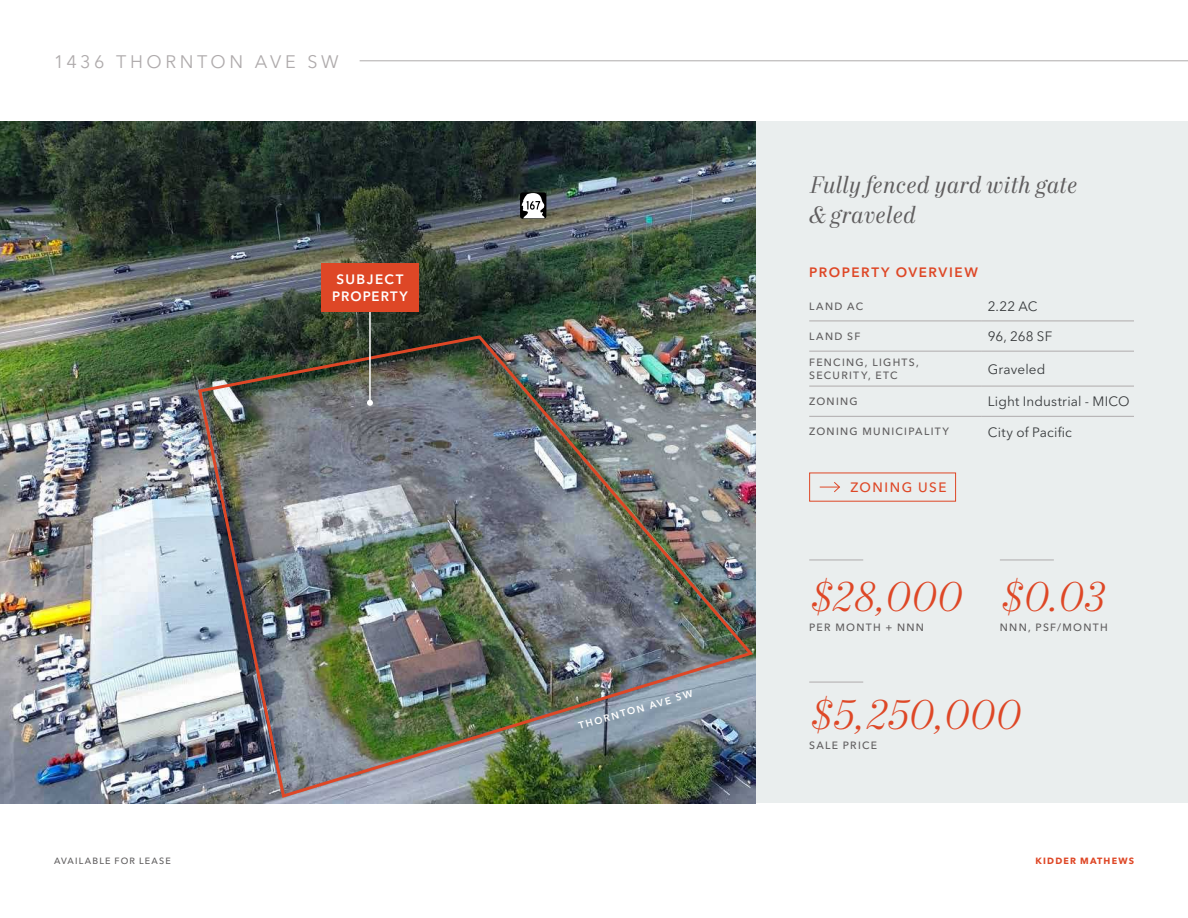
<style>
.page{position:relative;width:1188px;height:918px;background:#fff}
.page>*{position:absolute;margin:0;border:0;box-sizing:border-box;transform-origin:0 0}
.t1{font:italic 300 42px "Mort Modern 07";letter-spacing:.01em;color:#de4726}
.t2{font:italic 24px/30px "Mort Modern 08";letter-spacing:.01em;color:#5f5d5e}
.t3{font:18px "Avenir Next LT Pro";letter-spacing:.2em;color:#afabac}
.t4{font:13.5px "Avenir Next LT Pro";letter-spacing:.01em;color:#383b3d}
.t5{font:600 13.5px "Avenir Next LT Pro";letter-spacing:.115em;color:#de4726}
.t6{font:600 13.5px/16.5px "Avenir Next LT Pro";letter-spacing:.095em;color:#fff;text-align:center}
.t7{font:500 13.5px "Avenir Next LT Pro";letter-spacing:.115em;color:#de4726}
.t8{font:500 10.5px/13.5px "Avenir Next LT Pro";letter-spacing:.125em;color:#5f5d5e}
.t9{font:600 9.75px "Avenir Next LT Pro";color:#fff}
.t10{font:500 9px "Avenir Next LT Pro";letter-spacing:.13em;color:#5f5d5e}
.t11{font:700 9px "Avenir Next LT Pro";letter-spacing:.13em;color:#de4726}
</style>
<div class="page">
<img style="left:0;top:122px;width:756px;height:681px">
<div style="left:756px;top:122px;width:432px;height:681px;background:#eaeeee"></div>
<img style="left:196px;top:334px;width:560px;height:466px">
<hr style="left:809px;top:321px;width:172px;height:1px;background:#afabac">
<hr style="left:981px;top:321px;width:153px;height:1px;background:#afabac">
<hr style="left:809px;top:351px;width:172px;height:1px;background:#afabac">
<hr style="left:981px;top:351px;width:153px;height:1px;background:#afabac">
<hr style="left:809px;top:386px;width:172px;height:1px;background:#afabac">
<hr style="left:981px;top:386px;width:153px;height:1px;background:#afabac">
<hr style="left:809px;top:416px;width:172px;height:1px;background:#afabac">
<hr style="left:981px;top:416px;width:153px;height:1px;background:#afabac">
<hr style="left:809px;top:682px;width:54px;height:1px;background:#afabac">
<svg style="left:820px;top:482px;width:20px;height:11px"></svg>
<hr style="left:369px;top:303px;width:2px;height:100px;background:#fff">
<svg style="left:367px;top:400px;width:6px;height:6px"></svg>
<div style="left:321px;top:263px;width:97px;height:49px;background:#de4726"></div>
<hr style="left:809px;top:560px;width:54px;height:1px;background:#afabac">
<hr style="left:1000px;top:560px;width:54px;height:1px;background:#afabac">
<div style="left:520px;top:192px;width:26px;height:27px;background:#000;border-radius:3px"></div>
<svg style="left:522px;top:193px;width:23px;height:25px"></svg>
<hr style="left:360px;top:61px;width:828px;height:1px;background:#afabac">
<h3 class="t3" style="left:54px;top:51px;width:287px">1436 THORNTON AVE SW</h3>
<p class="t6" style="left:332px;top:271px;width:77px">SUBJECT<br>PROPERTY</p>
<p class="t9" style="left:577px;top:720px;width:120px;rotate:-16deg">THORNTON AVE SW</p>
<h2 class="t2" style="left:809px;top:171px;width:270px">Fully fenced yard with gate &amp; graveled</h2>
<p class="t5" style="left:809px;top:264px;width:170px">PROPERTY OVERVIEW</p>
<p class="t8" style="left:809px;top:299px;width:55px">LAND AC</p>
<p class="t4" style="left:988px;top:298px;width:51px">2.22 AC</p>
<p class="t8" style="left:809px;top:330px;width:53px">LAND SF</p>
<p class="t4" style="left:988px;top:328px;width:66px">96, 268 SF</p>
<p class="t8" style="left:809px;top:355px;width:111px">FENCING, LIGHTS,<br>SECURITY, ETC</p>
<p class="t4" style="left:988px;top:361px;width:59px">Graveled</p>
<p class="t8" style="left:809px;top:395px;width:50px">ZONING</p>
<p class="t4" style="left:988px;top:394px;width:143px">Light Industrial - MICO</p>
<p class="t8" style="left:809px;top:425px;width:141px">ZONING MUNICIPALITY</p>
<p class="t4" style="left:988px;top:424px;width:86px">City of Pacific</p>
<p class="t7" style="left:850px;top:479px;width:98px">ZONING USE</p>
<h1 class="t1" style="left:809px;top:571px;width:154px">$28,000</h1>
<p class="t8" style="left:809px;top:620px;width:116px">PER MONTH + NNN</p>
<h1 class="t1" style="left:1000px;top:571px;width:105px">$0.03</h1>
<p class="t8" style="left:1000px;top:620px;width:109px">NNN, PSF/MONTH</p>
<h1 class="t1" style="left:809px;top:689px;width:212px">$5,250,000</h1>
<p class="t8" style="left:809px;top:739px;width:69px">SALE PRICE</p>
<p class="t10" style="left:54px;top:855px;width:118px">AVAILABLE FOR LEASE</p>
<p class="t11" style="left:1036px;top:855px;width:100px">KIDDER MATHEWS</p>
</div>
